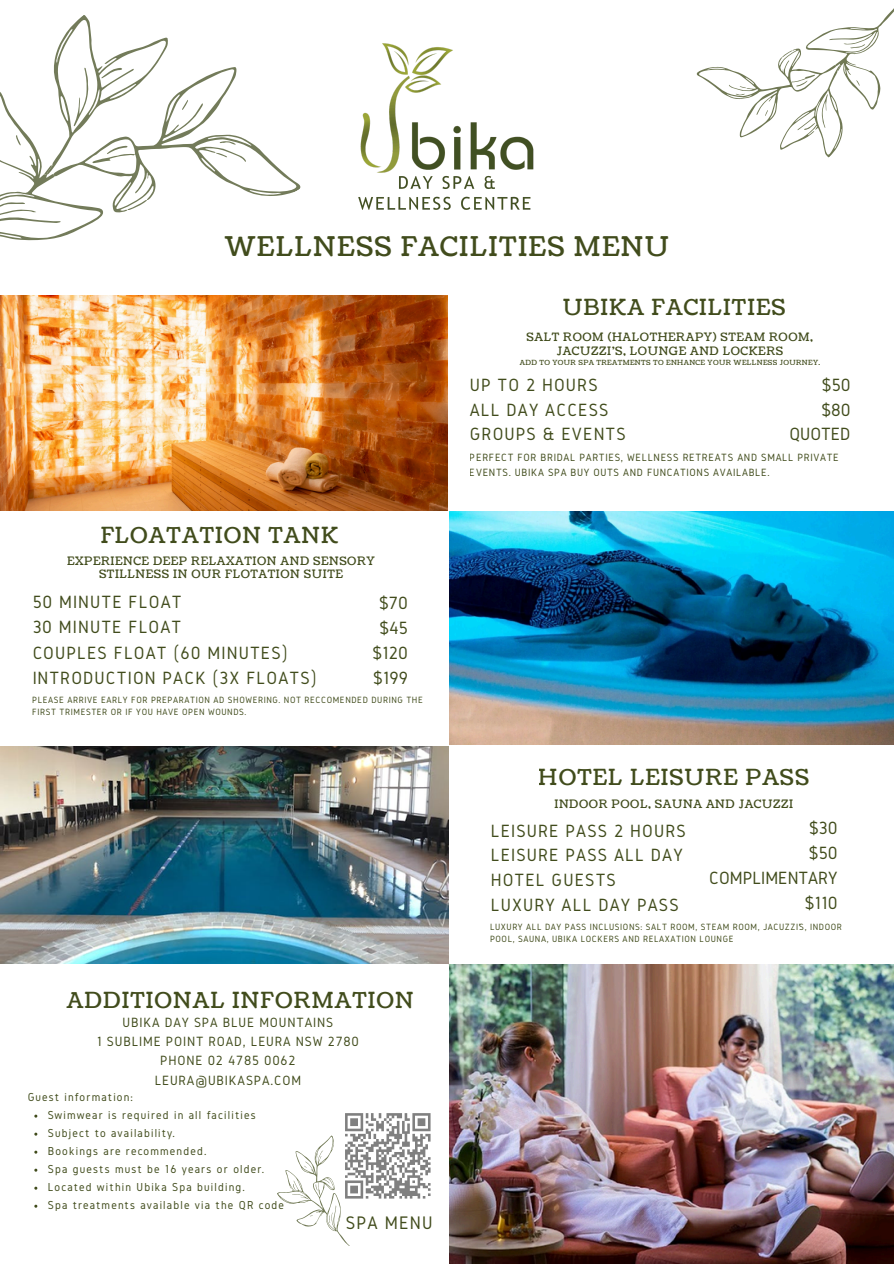
<style>
.page{position:relative;width:894px;height:1264px;background:#fff}
.page>*{position:absolute;margin:0;border:0;box-sizing:border-box;transform-origin:0 0}
.t1{font:27px "Coustard";letter-spacing:.05em;color:#414c1c}
.t2{font:22.05px "Coustard";letter-spacing:.05em;color:#414c1c}
.t3{font:18.9px "Gidole";letter-spacing:.06em;color:#414c1c}
.t4{font:18.45px/24.8px "Gidole";letter-spacing:.06em;color:#414c1c}
.t5{font:18.45px/24.8px "Gidole";color:#414c1c;text-align:right}
.t6{font:13.95px/19.2px "Gidole";letter-spacing:.06em;color:#414c1c;text-align:center}
.t7{font:12px/18px "Gidole";letter-spacing:.1em;color:#414c1c}
.t8{font:11.55px/14.1px "Coustard";letter-spacing:.05em;color:#414c1c;text-align:center}
.t9{font:10.95px/14.5px "Gidole";letter-spacing:.06em;color:#414c1c}
.t10{font:9.45px/12.6px "Gidole";letter-spacing:.06em;color:#414c1c}
.t11{font:7.05px "Coustard";letter-spacing:.05em;color:#414c1c}
</style>
<div class="page">
<img style="left:449px;top:964px;width:444px;height:299px">
<img style="left:0;top:295px;width:447px;height:215px">
<img style="left:0;top:746px;width:448px;height:217px">
<img style="left:449px;top:511px;width:444px;height:233px">
<img style="left:358px;top:43px;width:176px;height:167px">
<svg style="left:196px;top:67px;width:105px;height:129px"></svg>
<svg style="left:215px;top:136px;width:21px;height:25px"></svg>
<svg style="left:0;top:15px;width:196px;height:296px"></svg>
<svg style="left:696px;top:9px;width:197px;height:149px"></svg>
<svg style="left:277px;top:1113px;width:154px;height:133px"></svg>
<h1 class="t1" style="left:225px;top:228px;width:445px">WELLNESS FACILITIES MENU</h1>
<h2 class="t2" style="left:562px;top:292px;width:224px">UBIKA FACILITIES</h2>
<p class="t8" style="left:526px;top:330px;width:288px">SALT ROOM (HALOTHERAPY) STEAM ROOM,<br>JACUZZI’S, LOUNGE AND LOCKERS</p>
<p class="t11" style="left:519px;top:357px;width:302px">ADD TO YOUR SPA TREATMENTS TO ENHANCE YOUR WELLNESS JOURNEY.</p>
<h3 class="t4" style="left:469px;top:372px;width:157px">UP TO 2 HOURS<br>ALL DAY ACCESS<br>GROUPS &amp; EVENTS</h3>
<h3 class="t5" style="left:789px;top:372px;width:63px">$50 $80<br>QUOTED</h3>
<h2 class="t2" style="left:100px;top:520px;width:239px">FLOATATION TANK</h2>
<p class="t8" style="left:67px;top:554px;width:309px;line-height:13.5px">EXPERIENCE DEEP RELAXATION AND SENSORY<br>STILLNESS IN OUR FLOTATION SUITE</p>
<h3 class="t4" style="left:32px;top:588px;width:286px;line-height:25.5px">50 MINUTE FLOAT<br>30 MINUTE FLOAT<br>COUPLES FLOAT (60 MINUTES)<br>INTRODUCTION PACK (3X FLOATS)</h3>
<h3 class="t5" style="left:372px;top:590px;width:37px;text-align:center">$70 $45 $120 $199</h3>
<p class="t10" style="left:32px;top:693px;width:392px">PLEASE ARRIVE EARLY FOR PREPARATION AD SHOWERING. NOT RECCOMENDED DURING THE<br>FIRST TRIMESTER OR IF YOU HAVE OPEN WOUNDS.</p>
<h2 class="t2" style="left:67px;top:985px;width:348px">ADDITIONAL INFORMATION</h2>
<h3 class="t6" style="left:97px;top:1012px;width:264px">UBIKA DAY SPA BLUE MOUNTAINS<br>1 SUBLIME POINT ROAD, LEURA NSW 2780<br>PHONE 02 4785 0062<br>LEURA@UBIKASPA.COM</h3>
<p class="t7" style="left:48px;top:1087px;width:238px;text-indent:-20px">Guest information:<br>Swimwear is required in all facilities<br>Subject to availability.<br>Bookings are recommended.<br>Spa guests must be 16 years or older.<br>Located within Ubika Spa building.<br>Spa treatments available via the QR code</p>
<h3 class="t3" style="left:345px;top:1212px;width:88px">SPA MENU</h3>
<p class="t9" style="left:469px;top:450px;width:370px">PERFECT FOR BRIDAL PARTIES, WELLNESS RETREATS AND SMALL PRIVATE<br>EVENTS. UBIKA SPA BUY OUTS AND FUNCATIONS AVAILABLE.</p>
<h2 class="t2" style="left:538px;top:762px;width:272px">HOTEL LEISURE PASS</h2>
<p class="t8" style="left:554px;top:797px;width:240px">INDOOR POOL, SAUNA AND JACUZZI</p>
<h3 class="t4" style="left:490px;top:817px;width:196px">LEISURE PASS 2 HOURS<br>LEISURE PASS ALL DAY<br>HOTEL GUESTS<br>LUXURY ALL DAY PASS</h3>
<h3 class="t5" style="left:709px;top:815px;width:130px">$30<br>$50<br>COMPLIMENTARY $110</h3>
<p class="t10" style="left:490px;top:920px;width:353px">LUXURY ALL DAY PASS INCLUSIONS: SALT ROOM, STEAM ROOM, JACUZZI’S, INDOOR<br>POOL, SAUNA, UBIKA LOCKERS AND RELAXATION LOUNGE</p>
</div>
